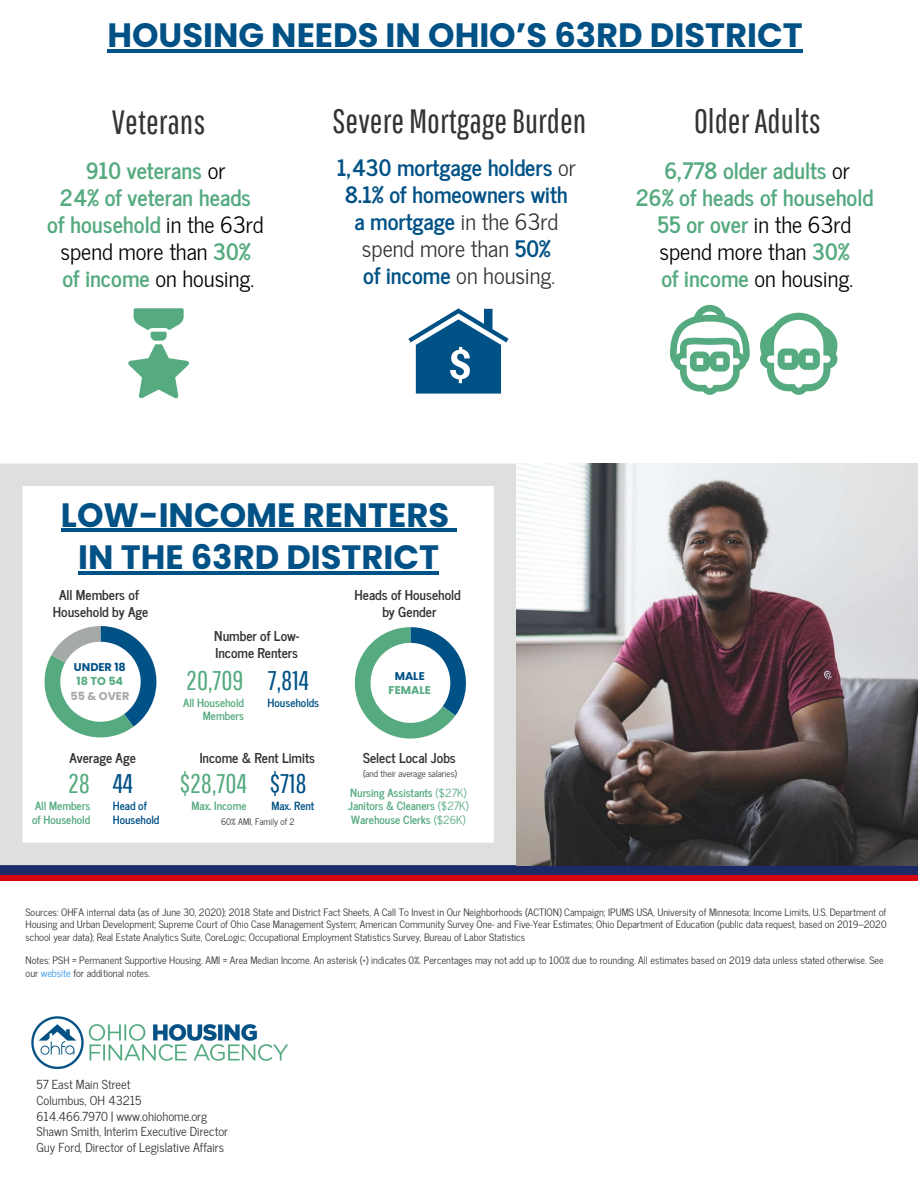
<style>
.page{position:relative;width:918px;height:1188px;background:#fff}
.page>*{position:absolute;margin:0;border:0;box-sizing:border-box;transform-origin:0 0}
.t1{font:700 33.75px/42.8px "Poppins";color:#005186;text-align:center}
.t2{font:33.75px "Pathway Gothic One";color:#333}
.t3{font:27px "Pathway Gothic One";color:#56aa80}
.t4{font:27px "Pathway Gothic One";color:#005186}
.t5{font:700 22.5px/27px "News Cycle";color:#56aa80;text-align:center}
.t6{font:700 22.5px/27px "News Cycle";color:#005186;text-align:center}
.t7{font:700 13.5px/16.8px "News Cycle";color:#333;text-align:center}
.t8{font:12.3px/15.8px "News Cycle";color:#333}
.t9{font:700 11.25px/13.5px "News Cycle";color:#56aa80}
.t10{font:700 11.25px/13.5px "News Cycle";color:#005186}
.t11{font:700 11.25px "Poppins";color:#56aa80}
.t12{font:700 11.25px "Poppins";color:#005186}
.t13{font:700 11.25px "Poppins";color:#a5a9a8}
.t14{font:10.2px/12.3px "News Cycle";color:#333;text-align:justify}
.t15{font:9px "News Cycle";color:#333}
.s1{font-weight:400;color:#000}
.s2{font-weight:400;color:#333}
.s3{color:#005186}
.s4{font-weight:400}
.s5{color:#2d95ec}
</style>
<div class="page">
<hr style="left:107px;top:49px;width:696px;height:4px;background:#005186">
<svg style="left:0;top:874px;width:918px;height:7px;background:#ba0b1b"></svg>
<div style="left:0;top:865px;width:918px;height:9px;background:#1c2a67"></div>
<div style="left:0;top:464px;width:516px;height:401px;border:23px solid #dee0de"></div>
<svg style="left:355px;top:627px;width:111px;height:112px"></svg>
<img style="left:516px;top:464px;width:402px;height:401px">
<hr style="left:61px;top:529px;width:388px;height:3px;background:#005186">
<svg style="left:449px;top:529px;width:7px;height:3px"></svg>
<hr style="left:78px;top:571px;width:361px;height:4px;background:#005186">
<svg style="left:45px;top:626px;width:111px;height:111px"></svg>
<img style="left:31px;top:1016px;width:257px;height:54px">
<svg style="left:128px;top:308px;width:61px;height:90px"></svg>
<svg style="left:670px;top:305px;width:80px;height:90px"></svg>
<svg style="left:760px;top:313px;width:78px;height:82px"></svg>
<svg style="left:408px;top:308px;width:100px;height:86px"></svg>
<h1 class="t1" style="left:107px;top:14px;width:697px">HOUSING NEEDS IN OHIO’S 63RD DISTRICT</h1>
<h1 class="t2" style="left:112px;top:102px;width:95px">Veterans</h1>
<h3 class="t5" style="left:47px;top:155px;width:218px">910 veterans <span class="s1">or<br></span>24% of veteran heads<br>of household <span class="s1">in the 63rd spend more than</span> 30%<br>of income <span class="s1">on housing.</span></h3>
<h1 class="t2" style="left:332px;top:101px;width:256px">Severe Mortgage Burden</h1>
<h3 class="t6" style="left:337px;top:152px;width:240px">1,430 mortgage holders <span class="s2">or<br></span>8.1% of homeowners with<br>a mortgage <span class="s2">in the 63rd spend more than</span> 50%<br>of income <span class="s2">on housing.</span></h3>
<h1 class="t2" style="left:694px;top:101px;width:128px">Older Adults</h1>
<h3 class="t5" style="left:636px;top:155px;width:239px">6,778 older adults <span class="s1">or<br></span>26% of heads of household<br>55 or over <span class="s1">in the 63rd spend more than</span> 30%<br>of income <span class="s1">on housing.</span></h3>
<h1 class="t1" style="left:61px;top:493px;width:390px">LOW-INCOME RENTERS<br>IN THE 63RD DISTRICT</h1>
<h3 class="t7" style="left:53px;top:585px;width:97px">All Members of<br>Household by Age</h3>
<h3 class="t7" style="left:354px;top:585px;width:108px">Heads of Household by Gender</h3>
<h3 class="t7" style="left:214px;top:627px;width:86px;text-align:left">Number of Low-<br>Income Renters</h3>
<p class="t12" style="left:74px;top:660px;width:53px">UNDER 18</p>
<p class="t11" style="left:77px;top:675px;width:48px">18 TO 54</p>
<p class="t13" style="left:71px;top:689px;width:60px">55 &amp; OVER</p>
<h2 class="t3" style="left:186px;top:664px;width:59px">20,709</h2>
<h2 class="t4" style="left:268px;top:664px;width:43px">7,814</h2>
<p class="t9" style="left:183px;top:695px;width:62px;text-align:right">All Household<br>Members</p>
<p class="t10" style="left:268px;top:695px;width:53px">Households</p>
<p class="t12" style="left:395px;top:669px;width:32px">MALE</p>
<p class="t11" style="left:389px;top:684px;width:44px">FEMALE</p>
<h3 class="t7" style="left:69px;top:748px;width:68px">Average Age</h3>
<h2 class="t3" style="left:68px;top:767px;width:67px">28 <span class="s3">44</span></h2>
<h3 class="t7" style="left:200px;top:748px;width:117px">Income &amp; Rent Limits</h3>
<h2 class="t3" style="left:180px;top:767px;width:129px">$28,704 <span class="s3">$718</span></h2>
<p class="t9" style="left:32px;top:798px;width:60px">All Members of Household</p>
<p class="t10" style="left:113px;top:798px;width:48px">Head of<br>Household</p>
<p class="t9" style="left:191px;top:798px;width:57px">Max. Income</p>
<p class="t10" style="left:271px;top:798px;width:44px">Max. Rent</p>
<p class="t15" style="left:221px;top:814px;width:75px">60% AMI, Family of 2</p>
<h3 class="t7" style="left:363px;top:748px;width:94px">Select Local Jobs</h3>
<p class="t15" style="left:363px;top:766px;width:95px">(and their average salaries)</p>
<p class="t9" style="left:348px;top:785px;width:122px">Nursing Assistants <span class="s4">($27K)<br></span>Janitors &amp; Cleaners <span class="s4">($27K)<br></span>Warehouse Clerks <span class="s4">($26K)</span></p>
<p class="t14" style="left:26px;top:905px;width:863px">Sources: OHFA internal data (as of June 30, 2020); 2018 State and District Fact Sheets, A Call To Invest in Our Neighborhoods (ACTION) Campaign; IPUMS USA, University of Minnesota; Income Limits, U.S. Department of Housing and Urban Development; Supreme Court of Ohio Case Management System; American Community Survey One- and Five-Year Estimates; Ohio Department of Education (public data request, based on 2019–2020 school year data); Real Estate Analytics Suite, CoreLogic; Occupational Employment Statistics Survey, Bureau of Labor Statistics</p>
<p class="t14" style="left:26px;top:954px;width:860px">Notes: PSH = Permanent Supportive Housing. AMI = Area Median Income. An asterisk (*) indicates 0%. Percentages may not add up to 100% due to rounding. All estimates based on 2019 data unless stated otherwise. See our <span class="s5">website</span> for additional notes.</p>
<p class="t8" style="left:36px;top:1076px;width:193px">57 East Main Street<br>Columbus, OH 43215<br>614.466.7970 | www.ohiohome.org<br>Shawn Smith, Interim Executive Director<br>Guy Ford, Director of Legislative Affairs</p>
</div>
